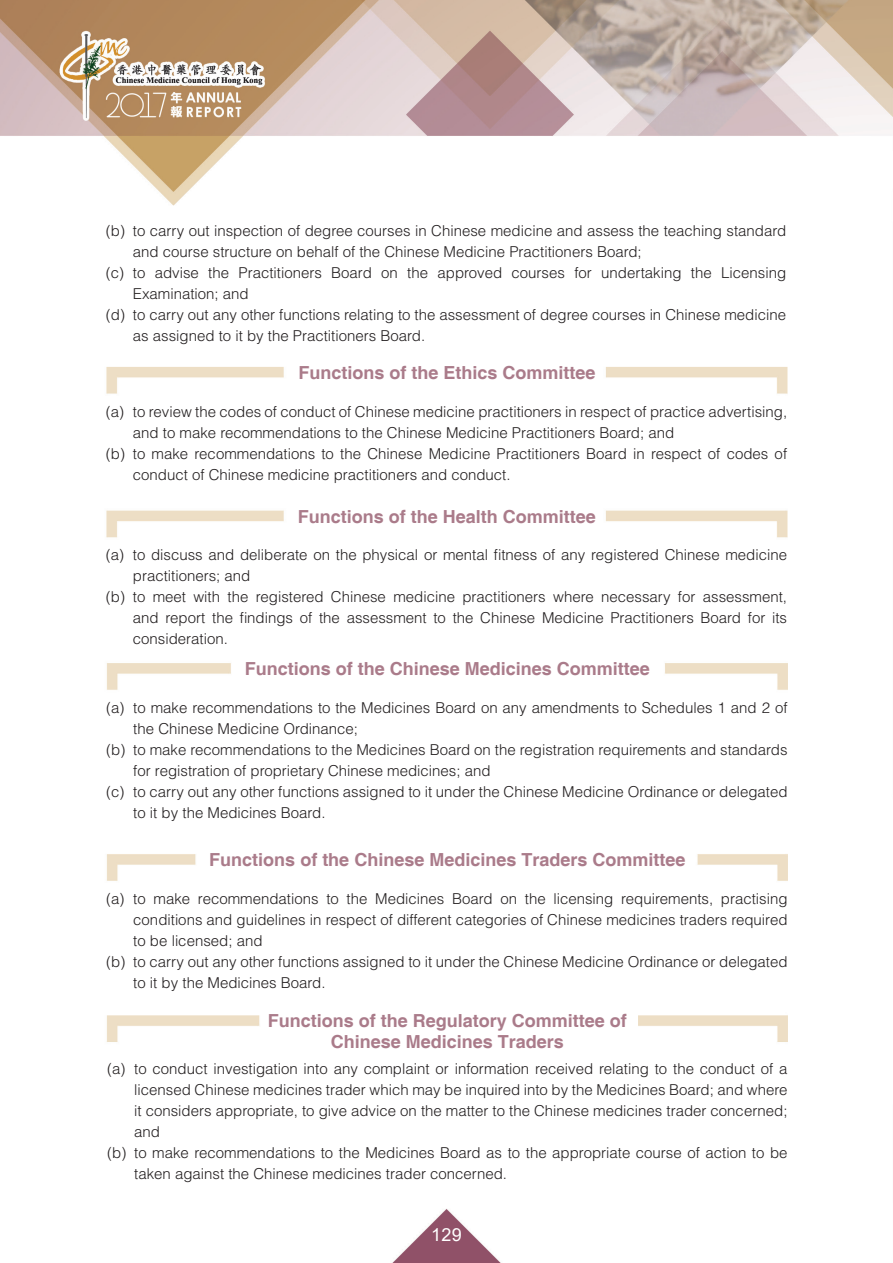
<style>
.page{position:relative;width:893px;height:1263px;background:#fff}
.page>*{position:absolute;margin:0;border:0;box-sizing:border-box;transform-origin:0 0}
.t1{font:700 18px/21px "Helvetica";color:#aa7b8a;text-align:center}
.t2{font:18px "Arial";color:#fff}
.t3{font:300 15px/21px "Helvetica LT Std";color:#231f20}
</style>
<div class="page">
<img style="left:0;top:0;width:893px;height:1263px">
<p class="t3" style="left:133px;top:220px;width:655px;text-indent:-27px">(b) to carry out inspection of degree courses in Chinese medicine and assess the teaching standard and course structure on behalf of the Chinese Medicine Practitioners Board;</p>
<p class="t3" style="left:133px;top:262px;width:655px;text-indent:-27px">(c) to advise the Practitioners Board on the approved courses for undertaking the Licensing<br>Examination; and</p>
<p class="t3" style="left:133px;top:304px;width:655px;text-indent:-27px">(d) to carry out any other functions relating to the assessment of degree courses in Chinese medicine as assigned to it by the Practitioners Board.</p>
<h4 class="t1" style="left:298px;top:363px;width:299px">Functions of the Ethics Committee</h4>
<p class="t3" style="left:133px;top:401px;width:656px;text-indent:-27px">(a) to review the codes of conduct of Chinese medicine practitioners in respect of practice advertising, and to make recommendations to the Chinese Medicine Practitioners Board; and</p>
<p class="t3" style="left:133px;top:443px;width:656px;text-indent:-27px">(b) to make recommendations to the Chinese Medicine Practitioners Board in respect of codes of conduct of Chinese medicine practitioners and conduct.</p>
<h4 class="t1" style="left:298px;top:507px;width:300px">Functions of the Health Committee</h4>
<p class="t3" style="left:133px;top:544px;width:656px;text-indent:-27px">(a) to discuss and deliberate on the physical or mental fitness of any registered Chinese medicine practitioners; and</p>
<p class="t3" style="left:133px;top:586px;width:656px;text-align:justify;text-indent:-27px">(b) to meet with the registered Chinese medicine practitioners where necessary for assessment, and report the findings of the assessment to the Chinese Medicine Practitioners Board for its consideration.</p>
<h4 class="t1" style="left:245px;top:659px;width:407px">Functions of the Chinese Medicines Committee</h4>
<p class="t3" style="left:133px;top:697px;width:656px;text-indent:-27px">(a) to make recommendations to the Medicines Board on any amendments to Schedules 1 and 2 of the Chinese Medicine Ordinance;</p>
<p class="t3" style="left:133px;top:739px;width:656px;text-indent:-27px">(b) to make recommendations to the Medicines Board on the registration requirements and standards for registration of proprietary Chinese medicines; and</p>
<p class="t3" style="left:133px;top:781px;width:656px;text-indent:-27px">(c) to carry out any other functions assigned to it under the Chinese Medicine Ordinance or delegated to it by the Medicines Board.</p>
<h4 class="t1" style="left:209px;top:850px;width:478px">Functions of the Chinese Medicines Traders Committee</h4>
<p class="t3" style="left:133px;top:888px;width:656px;text-align:justify;text-indent:-27px">(a) to make recommendations to the Medicines Board on the licensing requirements, practising conditions and guidelines in respect of different categories of Chinese medicines traders required to be licensed; and</p>
<p class="t3" style="left:133px;top:951px;width:656px;text-indent:-27px">(b) to carry out any other functions assigned to it under the Chinese Medicine Ordinance or delegated to it by the Medicines Board.</p>
<h4 class="t1" style="left:268px;top:1011px;width:361px">Functions of the Regulatory Committee of<br>Chinese Medicines Traders</h4>
<p class="t3" style="left:134px;top:1058px;width:655px;text-align:justify;text-indent:-27px">(a) to conduct investigation into any complaint or information received relating to the conduct of a licensed Chinese medicines trader which may be inquired into by the Medicines Board; and where it considers appropriate, to give advice on the matter to the Chinese medicines trader concerned; and</p>
<p class="t3" style="left:134px;top:1142px;width:655px;text-indent:-27px">(b) to make recommendations to the Medicines Board as to the appropriate course of action to be taken against the Chinese medicines trader concerned.</p>
<p class="t2" style="left:431px;top:1222px;width:32px">129</p>
</div>
